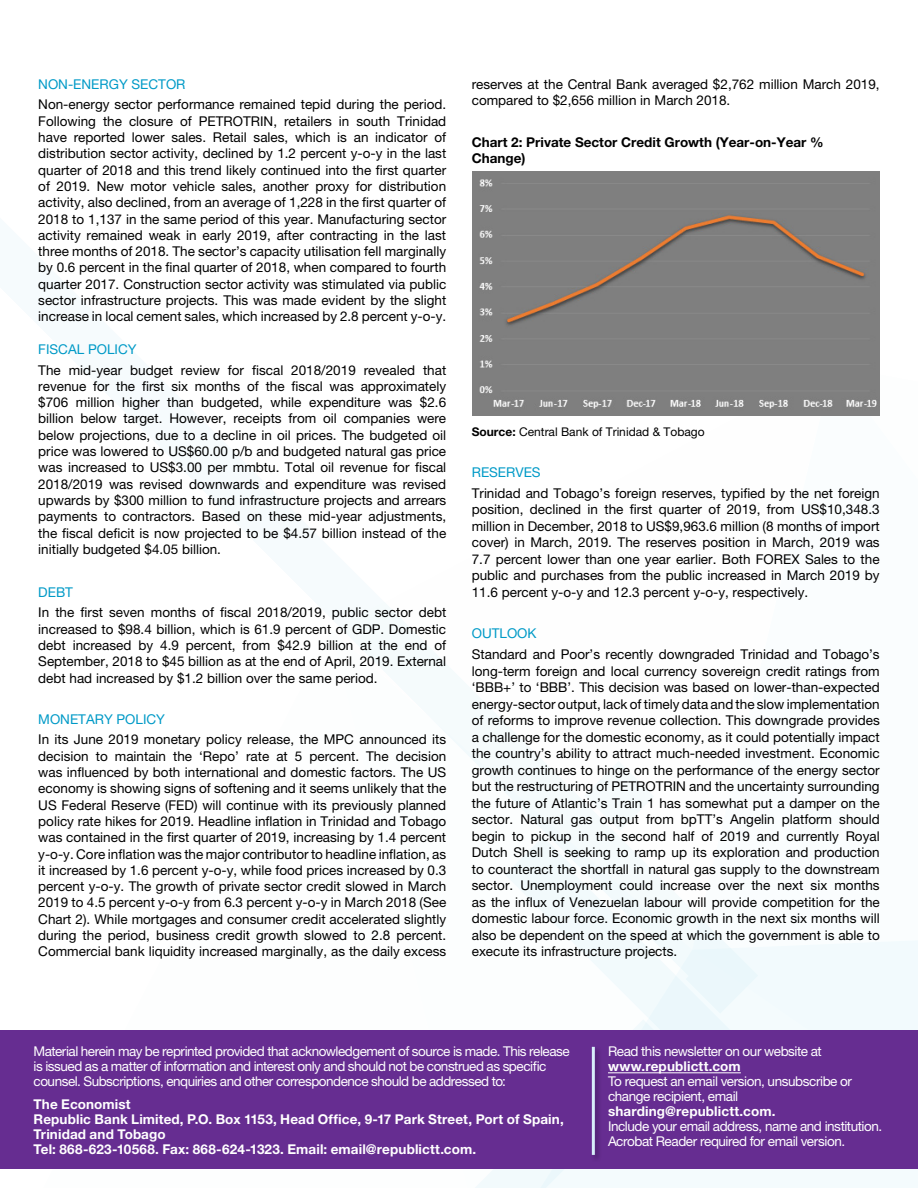
<style>
.page{position:relative;width:918px;height:1188px;background:#fff}
.page>*{position:absolute;margin:0;border:0;box-sizing:border-box;transform-origin:0 0}
.t1{font:13.5px/16.4px "Helvetica Neue LT Pro";color:#000;text-align:justify}
.t2{font:13.5px/15px "Helvetica Neue LT Pro";letter-spacing:-.035em;color:#fff}
.t3{font:700 13.5px/15px "Helvetica Neue LT Pro";letter-spacing:.01em;color:#fff}
.t4{font:13.5px "Helvetica Neue LT Pro";color:#009ac7}
.t5{font:700 13.5px/16.5px "Helvetica Neue LT Pro";color:#000}
.t6{font:12px "Helvetica Neue LT Pro";color:#000}
.s1{font-weight:700}
</style>
<div class="page">
<div style="left:692px;top:950px;width:225px;height:238px;background:#f2fafd"></div>
<svg style="left:758px;top:941px;width:159px;height:9px"></svg>
<svg style="left:645px;top:1014px;width:97px;height:17px"></svg>
<svg style="left:354px;top:1019px;width:325px;height:169px"></svg>
<svg style="left:439px;top:726px;width:319px;height:288px"></svg>
<img style="left:917px;top:941px;width:1px;height:247px">
<div style="left:0;top:1031px;width:918px;height:138px;background:#662d91"></div>
<div style="left:472px;top:171px;width:408px;height:245px;background:#7f7f7f"></div>
<div style="left:590px;top:1045px;width:13px;height:117px;background:#000;opacity:.3"></div>
<hr style="left:592px;top:1047px;width:3px;height:108px;background:#d7eff9">
<hr style="left:608px;top:1072px;width:133px;height:1px;background:#fff">
<p class="t4" style="left:38px;top:76px;width:149px">NON-ENERGY SECTOR</p>
<p class="t1" style="left:38px;top:96px;width:410px">Non-energy sector performance remained tepid during the period.<br>Following the closure of PETROTRIN, retailers in south Trinidad have reported lower sales. Retail sales, which is an indicator of distribution sector activity, declined by 1.2 percent y-o-y in the last quarter of 2018 and this trend likely continued into the first quarter of 2019. New motor vehicle sales, another proxy for distribution activity, also declined, from an average of 1,228 in the first quarter of 2018 to 1,137 in the same period of this year. Manufacturing sector activity remained weak in early 2019, after contracting in the last three months of 2018. The sector’s capacity utilisation fell marginally by 0.6 percent in the final quarter of 2018, when compared to fourth quarter 2017. Construction sector activity was stimulated via public sector infrastructure projects. This was made evident by the slight increase in local cement sales, which increased by 2.8 percent y-o-y.</p>
<p class="t4" style="left:38px;top:341px;width:100px">FISCAL POLICY</p>
<p class="t1" style="left:38px;top:361px;width:410px">The mid-year budget review for fiscal 2018/2019 revealed that revenue for the first six months of the fiscal was approximately $706 million higher than budgeted, while expenditure was $2.6 billion below target. However, receipts from oil companies were below projections, due to a decline in oil prices. The budgeted oil price was lowered to US$60.00 p/b and budgeted natural gas price was increased to US$3.00 per mmbtu. Total oil revenue for fiscal 2018/2019 was revised downwards and expenditure was revised upwards by $300 million to fund infrastructure projects and arrears payments to contractors. Based on these mid-year adjustments, the fiscal deficit is now projected to be $4.57 billion instead of the initially budgeted $4.05 billion.</p>
<p class="t4" style="left:38px;top:584px;width:36px">DEBT</p>
<p class="t1" style="left:38px;top:604px;width:410px">In the first seven months of fiscal 2018/2019, public sector debt increased to $98.4 billion, which is 61.9 percent of GDP. Domestic debt increased by 4.9 percent, from $42.9 billion at the end of September, 2018 to $45 billion as at the end of April, 2019. External debt had increased by $1.2 billion over the same period.</p>
<p class="t4" style="left:38px;top:711px;width:128px">MONETARY POLICY</p>
<p class="t1" style="left:38px;top:731px;width:410px">In its June 2019 monetary policy release, the MPC announced its decision to maintain the ‘Repo’ rate at 5 percent. The decision was influenced by both international and domestic factors. The US economy is showing signs of softening and it seems unlikely that the US Federal Reserve (FED) will continue with its previously planned policy rate hikes for 2019. Headline inflation in Trinidad and Tobago was contained in the first quarter of 2019, increasing by 1.4 percent y-o-y. Core inflation was the major contributor to headline inflation, as it increased by 1.6 percent y-o-y, while food prices increased by 0.3 percent y-o-y. The growth of private sector credit slowed in March 2019 to 4.5 percent y-o-y from 6.3 percent y-o-y in March 2018 (See Chart 2). While mortgages and consumer credit accelerated slightly during the period, business credit growth slowed to 2.8 percent.<br>Commercial bank liquidity increased marginally, as the daily excess</p>
<p class="t1" style="left:472px;top:75px;width:409px">reserves at the Central Bank averaged $2,762 million March 2019, compared to $2,656 million in March 2018.</p>
<p class="t5" style="left:472px;top:133px;width:354px">Chart 2: Private Sector Credit Growth (Year-on-Year %<br>Change)</p>
<p class="t6" style="left:472px;top:424px;width:234px"><span class="s1">Source:</span> Central Bank of Trinidad &amp; Tobago</p>
<p class="t4" style="left:472px;top:464px;width:70px">RESERVES</p>
<p class="t1" style="left:472px;top:485px;width:410px">Trinidad and Tobago’s foreign reserves, typified by the net foreign position, declined in the first quarter of 2019, from US$10,348.3 million in December, 2018 to US$9,963.6 million (8 months of import cover) in March, 2019. The reserves position in March, 2019 was 7.7 percent lower than one year earlier. Both FOREX Sales to the public and purchases from the public increased in March 2019 by 11.6 percent y-o-y and 12.3 percent y-o-y, respectively.</p>
<p class="t4" style="left:472px;top:626px;width:66px">OUTLOOK</p>
<p class="t1" style="left:472px;top:646px;width:410px">Standard and Poor’s recently downgraded Trinidad and Tobago’s long-term foreign and local currency sovereign credit ratings from ‘BBB+’ to ‘BBB’. This decision was based on lower-than-expected energy-sector output, lack of timely data and the slow implementation of reforms to improve revenue collection. This downgrade provides a challenge for the domestic economy, as it could potentially impact the country’s ability to attract much-needed investment. Economic growth continues to hinge on the performance of the energy sector but the restructuring of PETROTRIN and the uncertainty surrounding the future of Atlantic’s Train 1 has somewhat put a damper on the sector. Natural gas output from bpTT’s Angelin platform should begin to pickup in the second half of 2019 and currently Royal Dutch Shell is seeking to ramp up its exploration and production to counteract the shortfall in natural gas supply to the downstream sector. Unemployment could increase over the next six months as the influx of Venezuelan labour will provide competition for the domestic labour force. Economic growth in the next six months will also be dependent on the speed at which the government is able to execute its infrastructure projects.</p>
<p class="t2" style="left:34px;top:1044px;width:538px">Material herein may be reprinted provided that acknowledgement of source is made. This release is issued as a matter of information and interest only and should not be construed as specific counsel. Subscriptions, enquiries and other correspondence should be addressed to:</p>
<p class="t3" style="left:34px;top:1096px;width:532px">The Economist<br>Republic Bank Limited, P.O. Box 1153, Head Office, 9-17 Park Street, Port of Spain, Trinidad and Tobago<br>Tel: 868-623-10568. Fax: 868-624-1323. Email: email@republictt.com.</p>
<p class="t2" style="left:608px;top:1044px;width:215px">Read this newsletter on our website at</p>
<p class="t3" style="left:608px;top:1059px;width:134px">www.republictt.com</p>
<p class="t2" style="left:608px;top:1074px;width:246px">To request an email version, unsubscribe or change recipient, email</p>
<p class="t3" style="left:608px;top:1104px;width:169px">sharding@republictt.com.</p>
<p class="t2" style="left:608px;top:1119px;width:276px">Include your email address, name and institution.<br>Acrobat Reader required for email version.</p>
</div>
